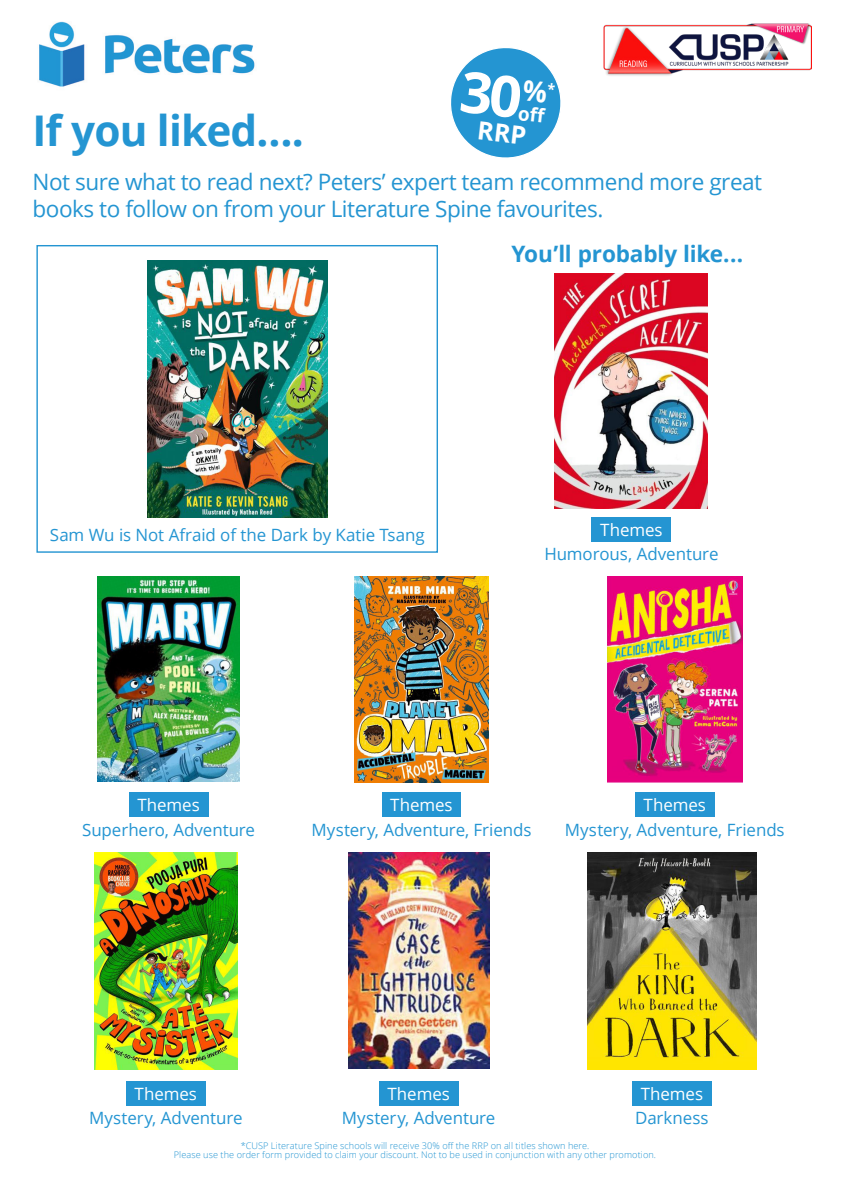
<style>
.page{position:relative;width:842px;height:1191px;background:#fff}
.page>*{position:absolute;margin:0;border:0;box-sizing:border-box;transform-origin:0 0}
.t1{font:700 42.3px "Open Sans";letter-spacing:-.02em;color:#2495d2}
.t2{font:22.6px/26.8px "Open Sans";letter-spacing:-.02em;color:#2495d2}
.t3{font:700 22.6px "Open Sans";letter-spacing:-.005em;color:#2495d2}
.t4{font:16.9px "Open Sans";letter-spacing:-.005em;color:#2495d2}
.t5{font:16.9px "Open Sans";letter-spacing:-.005em;color:#fff}
.t6{font:300 9.2px/8.5px "Open Sans";letter-spacing:.01em;color:#2495d2;text-align:center}
</style>
<div class="page">
<img style="left:39px;top:21px;width:216px;height:66px">
<img style="left:603px;top:23px;width:209px;height:53px">
<div style="left:36px;top:245px;width:402px;height:308px;border:1px solid #2495d2"></div>
<img style="left:354px;top:577px;width:134px;height:205px">
<img style="left:348px;top:853px;width:141px;height:215px">
<img style="left:555px;top:273px;width:153px;height:235px">
<img style="left:97px;top:577px;width:143px;height:204px">
<img style="left:95px;top:853px;width:142px;height:216px">
<img style="left:147px;top:260px;width:180px;height:257px">
<img style="left:607px;top:577px;width:135px;height:206px">
<img style="left:587px;top:853px;width:170px;height:216px">
<div style="left:129px;top:792px;width:80px;height:25px;background:#2495d2"></div>
<div style="left:381px;top:792px;width:80px;height:25px;background:#2495d2"></div>
<div style="left:635px;top:792px;width:80px;height:25px;background:#2495d2"></div>
<svg style="left:126px;top:1105px;width:80px;height:1px"></svg>
<div style="left:126px;top:1081px;width:80px;height:24px;background:#2495d2"></div>
<svg style="left:379px;top:1105px;width:80px;height:1px"></svg>
<div style="left:379px;top:1081px;width:80px;height:24px;background:#2495d2"></div>
<svg style="left:632px;top:1105px;width:80px;height:1px"></svg>
<div style="left:632px;top:1081px;width:80px;height:24px;background:#2495d2"></div>
<svg style="left:591px;top:541px;width:80px;height:1px"></svg>
<div style="left:591px;top:517px;width:80px;height:24px;background:#2495d2"></div>
<svg style="left:451px;top:48px;width:110px;height:110px"></svg>
<p class="t1" style="left:32px;top:101px;width:273px">If you liked….</p>
<p class="t2" style="left:32px;top:168px;width:731px">Not sure what to read next? Peters’ expert team recommend more great books to follow on from your Literature Spine favourites.</p>
<p class="t3" style="left:512px;top:238px;width:233px">You’ll probably like...</p>
<p class="t4" style="left:50px;top:524px;width:376px">Sam Wu is Not Afraid of the Dark by Katie Tsang</p>
<p class="t5" style="left:600px;top:518px;width:64px">Themes</p>
<p class="t4" style="left:544px;top:542px;width:176px">Humorous, Adventure</p>
<p class="t5" style="left:137px;top:793px;width:64px">Themes</p>
<p class="t4" style="left:82px;top:818px;width:174px">Superhero, Adventure</p>
<p class="t5" style="left:390px;top:793px;width:64px">Themes</p>
<p class="t4" style="left:312px;top:818px;width:221px">Mystery, Adventure, Friends</p>
<p class="t5" style="left:643px;top:793px;width:64px">Themes</p>
<p class="t4" style="left:565px;top:818px;width:221px">Mystery, Adventure, Friends</p>
<p class="t5" style="left:135px;top:1082px;width:64px">Themes</p>
<p class="t4" style="left:89px;top:1106px;width:155px">Mystery, Adventure</p>
<p class="t5" style="left:387px;top:1082px;width:64px">Themes</p>
<p class="t4" style="left:342px;top:1106px;width:155px">Mystery, Adventure</p>
<p class="t5" style="left:641px;top:1082px;width:64px">Themes</p>
<p class="t4" style="left:635px;top:1106px;width:75px">Darkness</p>
<p class="t6" style="left:174px;top:1141px;width:484px">*CUSP Literature Spine schools will receive 30% off the RRP on all titles shown here.<br>Please use the order form provided to claim your discount. Not to be used in conjunction with any other promotion.</p>
</div>
